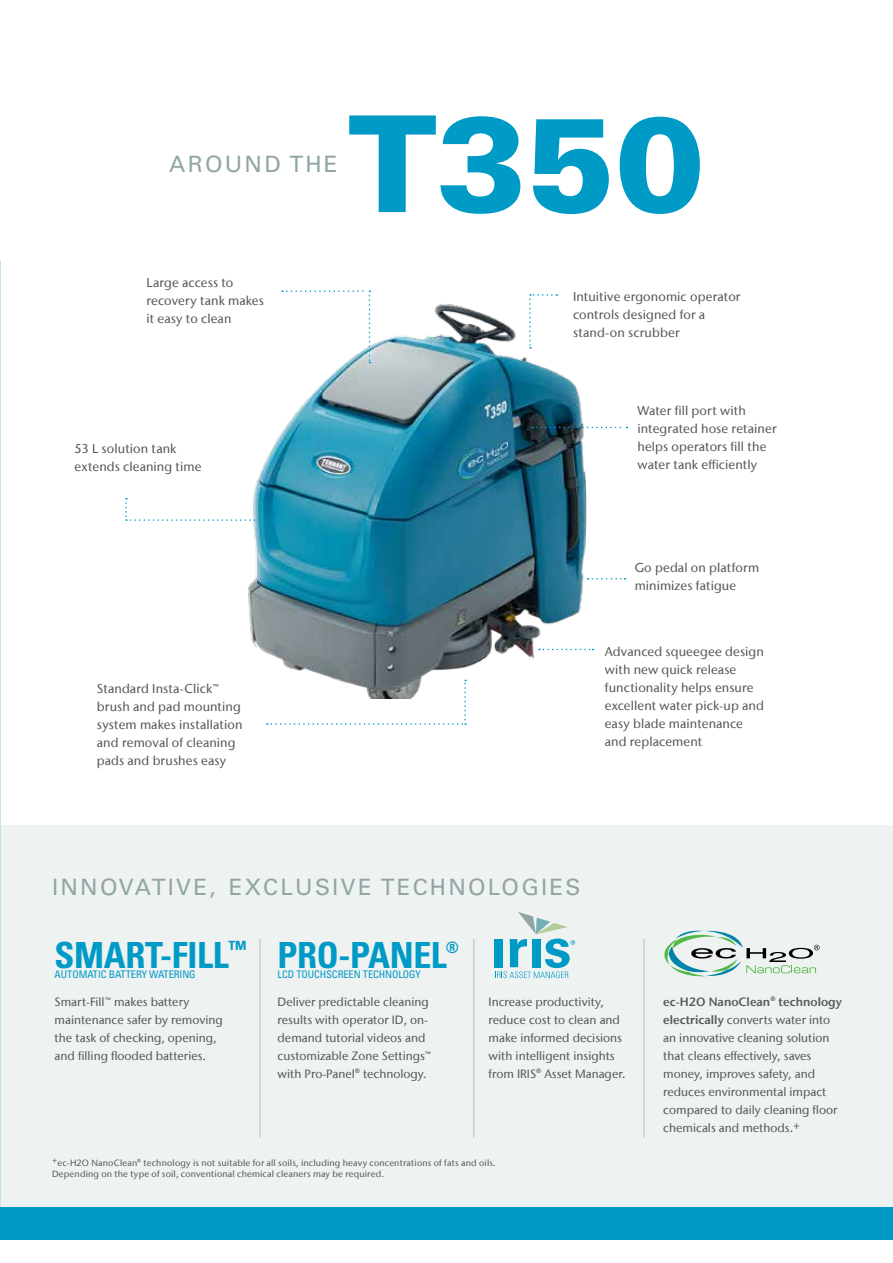
<style>
.page{position:relative;width:893px;height:1263px;background:#fff}
.page>*{position:absolute;margin:0;border:0;box-sizing:border-box;transform-origin:0 0}
.t1{font:900 133.8px "Univers LT Std";color:#009ac7}
.t2{font:700 condensed 36px "Univers LT Std";letter-spacing:-.01em;color:#009ac7}
.t3{font:22.5px "Univers LT Std";letter-spacing:.1em;color:#91a5a5}
.t4{font:700 condensed 15.75px "Univers LT Std";color:#009ac7}
.t5{font:500 12.75px/18px "Stone Sans IIITC Com";letter-spacing:.01em;color:#58595b}
.t6{font:500 12px/18px "Stone Sans IIITC Com";color:#58595b}
.t7{font:condensed 10.5px "Univers LT Std";letter-spacing:-.01em;color:#009ac7}
.t8{font:500 9px/10.8px "Stone Sans IIITC Com";letter-spacing:.02em;color:#58595b}
.s1{font-weight:600}
</style>
<div class="page">
<div style="left:1px;top:826px;width:892px;height:381px;background:#eef2f1"></div>
<img style="left:248px;top:290px;width:364px;height:391px">
<svg style="left:267px;top:680px;width:199px;height:45px"></svg>
<svg style="left:282px;top:290px;width:88px;height:73px"></svg>
<svg style="left:529px;top:294px;width:28px;height:55px"></svg>
<svg style="left:539px;top:649px;width:54px;height:1px"></svg>
<svg style="left:588px;top:578px;width:37px;height:1px"></svg>
<svg style="left:532px;top:427px;width:95px;height:1px"></svg>
<div style="left:494px;top:939px;width:8px;height:28px;background:#009ac7"></div>
<svg style="left:495px;top:912px;width:80px;height:66px"></svg>
<svg style="left:664px;top:930px;width:156px;height:47px"></svg>
<hr style="left:644px;top:939px;width:1px;height:199px;background:#bcbec0">
<hr style="left:473px;top:939px;width:1px;height:199px;background:#bcbec0">
<hr style="left:260px;top:939px;width:1px;height:199px;background:#bcbec0">
<div style="left:0;top:1207px;width:893px;height:32px;background:#009ac7"></div>
<svg style="left:125px;top:498px;width:180px;height:23px"></svg>
<hr style="left:0;top:261px;width:1px;height:946px;background:#c1e2ef">
<h3 class="t3" style="left:169px;top:151px;width:170px">AROUND THE</h3>
<h1 class="t1" style="left:348px;top:80px;width:359px">T350</h1>
<p class="t5" style="left:146px;top:274px;width:119px">Large access to recovery tank makes it easy to clean</p>
<p class="t5" style="left:573px;top:287px;width:169px">Intuitive ergonomic operator controls designed for a stand-on scrubber</p>
<p class="t5" style="left:75px;top:440px;width:129px">53 L solution tank extends cleaning time</p>
<p class="t5" style="left:637px;top:401px;width:141px">Water fill port with integrated hose retainer helps operators fill the water tank efficiently</p>
<p class="t5" style="left:97px;top:679px;width:147px">Standard Insta-Click™ brush and pad mounting system makes installation and removal of cleaning pads and brushes easy</p>
<p class="t5" style="left:635px;top:558px;width:126px">Go pedal on platform minimizes fatigue</p>
<p class="t5" style="left:605px;top:642px;width:161px">Advanced squeegee design with new quick release functionality helps ensure excellent water pick-up and easy blade maintenance and replacement</p>
<h3 class="t3" style="left:52px;top:874px;width:530px">INNOVATIVE, EXCLUSIVE TECHNOLOGIES</h3>
<h2 class="t2" style="left:55px;top:933px;width:193px">SMART-FILL<sup>™</sup></h2>
<p class="t7" style="left:55px;top:968px;width:143px">AUTOMATIC BATTERY WATERING</p>
<h2 class="t2" style="left:278px;top:933px;width:171px">PRO-PANEL</h2>
<h3 class="t4" style="left:446px;top:937px;width:15px">®</h3>
<p class="t7" style="left:278px;top:968px;width:145px">LCD TOUCHSCREEN TECHNOLOGY</p>
<p class="t6" style="left:55px;top:993px;width:170px">Smart-Fill™ makes battery maintenance safer by removing the task of checking, opening, and filling flooded batteries.</p>
<p class="t6" style="left:489px;top:993px;width:138px">Increase productivity, reduce cost to clean and make informed decisions with intelligent insights from IRIS® Asset Manager.</p>
<p class="t6" style="left:278px;top:993px;width:155px">Deliver predictable cleaning results with operator ID, on&shy;demand tutorial videos and customizable Zone Settings™ with Pro-Panel® technology.</p>
<p class="t8" style="left:52px;top:1158px;width:445px">+ec-H2O NanoClean® technology is not suitable for all soils, including heavy concentrations of fats and oils.<br>Depending on the type of soil, conventional chemical cleaners may be required.</p>
<p class="t6" style="left:663px;top:993px;width:180px"><span class="s1">ec-H2O NanoClean® technology electrically</span> converts water into an innovative cleaning solution that cleans effectively, saves money, improves safety, and reduces environmental impact compared to daily cleaning floor chemicals and methods.+</p>
</div>
